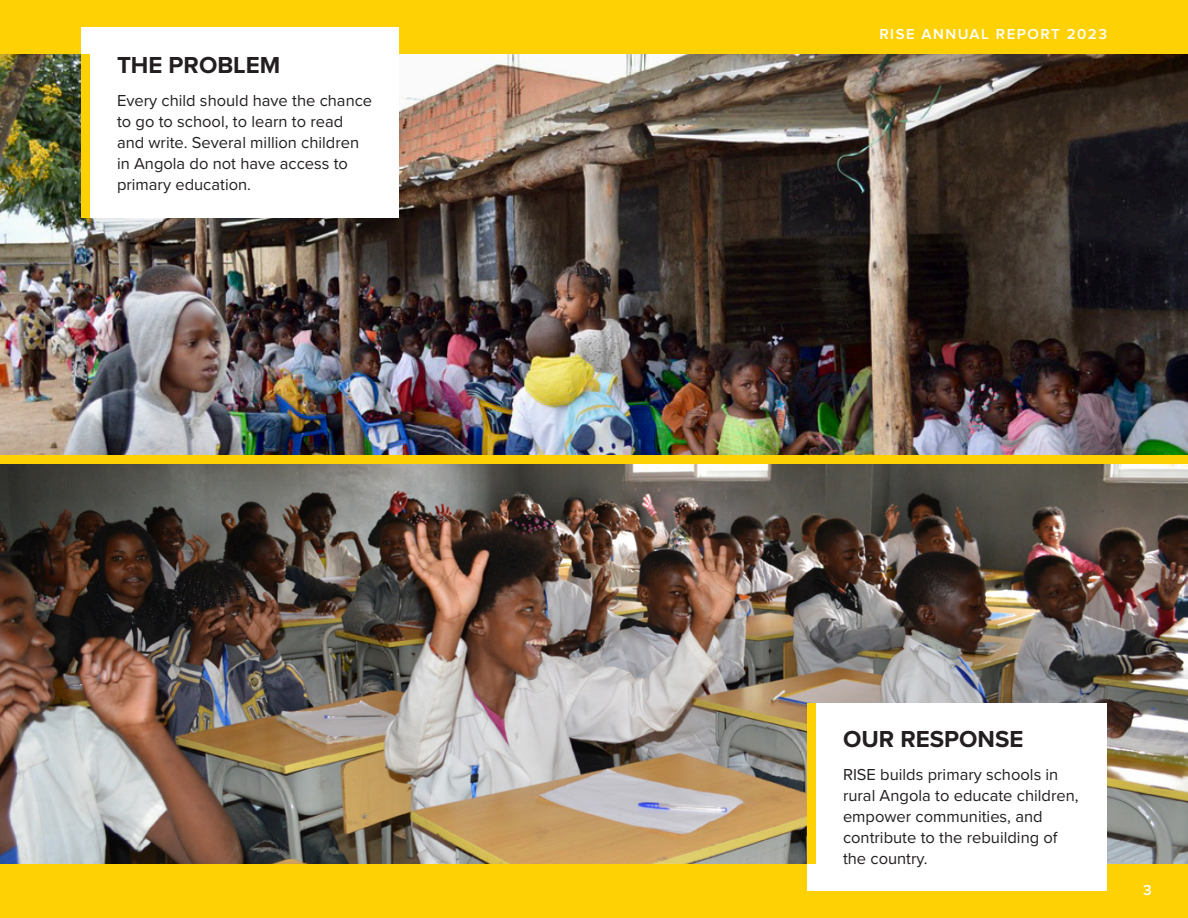
<style>
.page{position:relative;width:1188px;height:918px;background:#fff}
.page>*{position:absolute;margin:0;border:0;box-sizing:border-box;transform-origin:0 0}
.a_head{font:700 24px "Proxima Nova";color:#231f20}
.body_text{font:16.5px/21px "Proxima Nova";color:#231f20}
.t1{font:600 15px "Proxima Nova";letter-spacing:.1em;color:#fff}
</style>
<div class="page">
<div style="left:0;top:0;width:1188px;height:54px;background:#fed105"></div>
<div style="left:0;top:864px;width:1188px;height:54px;background:#fed105"></div>
<img style="left:0;top:464px;width:1188px;height:400px">
<div style="left:0;top:455px;width:1188px;height:9px;background:#fed105"></div>
<img style="left:0;top:54px;width:1188px;height:400px">
<div style="left:81px;top:27px;width:318px;height:191px;background:#fff"></div>
<div style="left:81px;top:54px;width:9px;height:164px;background:#fed105"></div>
<div style="left:807px;top:704px;width:300px;height:187px;background:#fff"></div>
<div style="left:807px;top:704px;width:9px;height:160px;background:#fed105"></div>
<p class="a_head" style="left:117px;top:47px;width:165px">THE PROBLEM</p>
<p class="body_text" style="left:117px;top:89px;width:257px">Every child should have the chance to go to school, to learn to read and write. Several million children in Angola do not have access to primary education.</p>
<p class="t1" style="left:879px;top:25px;width:229px">RISE ANNUAL REPORT 2023</p>
<p class="a_head" style="left:843px;top:721px;width:182px">OUR RESPONSE</p>
<p class="body_text" style="left:843px;top:763px;width:237px">RISE builds primary schools in rural Angola to educate children, empower communities, and contribute to the rebuilding of the country.</p>
<p class="t1" style="left:1143px;top:882px;width:10px">3</p>
</div>
